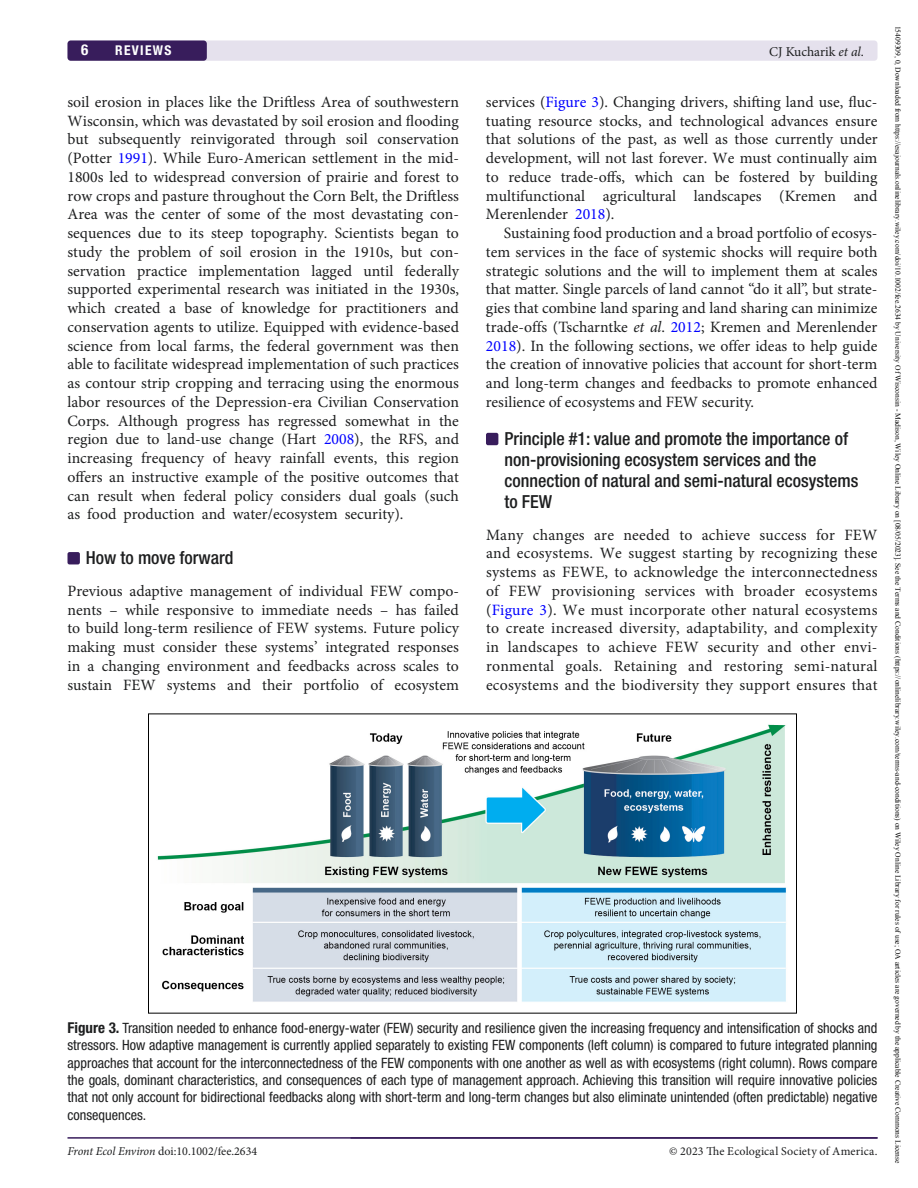
<style>
.page{position:relative;width:918px;height:1188px;background:#fff}
.page>*{position:absolute;margin:0;border:0;box-sizing:border-box;transform-origin:0 0}
.t1{font:500 condensed 18px/21px "Helvetica Neue LT Std";color:#1d1e1f}
.t2{font:15.75px/18.8px "Minion Pro";color:#1d1e1f;text-align:justify}
.t3{font:700 condensed 15px "Helvetica Neue LT Std";color:#fff}
.t4{font:condensed 14.25px/17.2px "Helvetica Neue LT Std";color:#1d1e1f;text-align:justify}
.t5{font:13.5px "Minion Pro Regular 3";color:#1d1e1f}
.t6{font:700 condensed 13.5px "Helvetica Neue LT Std";letter-spacing:.1em;color:#fff}
.t7{font:12px "Minion Pro";color:#1d1e1f}
.t8{font:12px "Minion Pro Regular 4";letter-spacing:.015em;color:#1d1e1f}
.t9{font:7.5px "Times New Roman";color:#000}
.s1{font-family:"Minion Pro It 2"}
.s2{color:#00f}
.s3{font-style:italic}
.s4{font-weight:700;font-size:15px}
</style>
<div class="page">
<hr style="left:68px;top:1137px;width:810px;height:2px;background:#381d5c">
<div style="left:67px;top:40px;width:811px;height:21px;background:#e5e1ed;border-radius:3px"></div>
<div style="left:67px;top:40px;width:140px;height:21px;background:#381d5c;border-radius:3px"></div>
<div style="left:67px;top:552px;width:13px;height:12px;background:#381d5c;border-radius:2px"></div>
<div style="left:486px;top:433px;width:12px;height:12px;background:#381d5c;border-radius:2px"></div>
<img style="left:157px;top:724px;width:629px;height:278px">
<p class="t3" style="left:81px;top:41px;width:9px">6</p>
<p class="t6" style="left:115px;top:42px;width:58px">REVIEWS</p>
<p class="t5" style="left:769px;top:42px;width:96px">CJ Kucharik <span class="s1">et al</span>.</p>
<p class="t2" style="left:67px;top:93px;width:393px">soil erosion in places like the Driftless Area of southwestern Wisconsin, which was devastated by soil erosion and flooding but subsequently reinvigorated through soil conservation (Potter <span class="s2">1991</span>). While Euro-American settlement in the mid-1800s led to widespread conversion of prairie and forest to row crops and pasture throughout the Corn Belt, the Driftless Area was the center of some of the most devastating con&shy;sequences due to its steep topography. Scientists began to study the problem of soil erosion in the 1910s, but con&shy;servation practice implementation lagged until federally supported experimental research was initiated in the 1930s, which created a base of knowledge for practitioners and conservation agents to utilize. Equipped with evidence-based science from local farms, the federal government was then able to facilitate widespread implementation of such practices as contour strip cropping and terracing using the enormous labor resources of the Depression-era Civilian Conservation Corps. Although progress has regressed somewhat in the region due to land-use change (Hart <span class="s2">2008</span>), the RFS, and increasing frequency of heavy rainfall events, this region offers an instructive example of the positive outcomes that can result when federal policy considers dual goals (such as food production and water/ecosystem security).</p>
<p class="t1" style="left:86px;top:547px;width:149px">How to move forward</p>
<p class="t2" style="left:67px;top:582px;width:393px">Previous adaptive management of individual FEW compo&shy;nents – while responsive to immediate needs – has failed to build long-term resilience of FEW systems. Future policy making must consider these systems’ integrated responses in a changing environment and feedbacks across scales to sustain FEW systems and their portfolio of ecosystem</p>
<p class="t2" style="left:486px;top:93px;width:393px">services (<span class="s2">Figure 3</span>). Changing drivers, shifting land use, fluc&shy;tuating resource stocks, and technological advances ensure that solutions of the past, as well as those currently under development, will not last forever. We must continually aim to reduce trade-offs, which can be fostered by building multifunctional agricultural landscapes (Kremen and Merenlender <span class="s2">2018</span>).</p>
<p class="t2" style="left:486px;top:224px;width:393px;text-indent:18px">Sustaining food production and a broad portfolio of ecosys&shy;tem services in the face of systemic shocks will require both strategic solutions and the will to implement them at scales that matter. Single parcels of land cannot “do it all”, but strate&shy;gies that combine land sparing and land sharing can minimize trade-offs (Tscharntke <span class="s3">et al</span>. <span class="s2">2012</span>; Kremen and Merenlender <span class="s2">2018</span>). In the following sections, we offer ideas to help guide the creation of innovative policies that account for short-term and long-term changes and feedbacks to promote enhanced resilience of ecosystems and FEW security.</p>
<p class="t1" style="left:504px;top:428px;width:356px">Principle #1: value and promote the importance of non-provisioning ecosystem services and the connection of natural and semi-natural ecosystems to FEW</p>
<p class="t2" style="left:486px;top:525px;width:393px">Many changes are needed to achieve success for FEW and ecosystems. We suggest starting by recognizing these systems as FEWE, to acknowledge the interconnectedness of FEW provisioning services with broader ecosystems (<span class="s2">Figure 3</span>). We must incorporate other natural ecosystems to create increased diversity, adaptability, and complexity in landscapes to achieve FEW security and other envi&shy;ronmental goals. Retaining and restoring semi-natural ecosystems and the biodiversity they support ensures that</p>
<p class="t4" style="left:67px;top:1019px;width:812px"><span class="s4">Figure 3.</span> Transition needed to enhance food-energy-water (FEW) security and resilience given the increasing frequency and intensification of shocks and stressors. How adaptive management is currently applied separately to existing FEW components (left column) is compared to future integrated planning approaches that account for the interconnectedness of the FEW components with one another as well as with ecosystems (right column). Rows compare the goals, dominant characteristics, and consequences of each type of management approach. Achieving this transition will require innovative policies that not only account for bidirectional feedbacks along with short-term and long-term changes but also eliminate unintended (often predictable) negative consequences.</p>
<p class="t7" style="left:68px;top:1144px;width:191px"><span class="s3">Front Ecol Environ</span> doi:10.1002/fee.2634</p>
<p class="t8" style="left:669px;top:1144px;width:210px">© 2023 The Ecological Society of America.</p>
<p class="t9" style="left:903px;top:26px;width:1139px;rotate:90deg">15409309, 0, Downloaded from https://esajournals.onlinelibrary.wiley.com/doi/10.1002/fee.2634 by University Of Wisconsin - Madison, Wiley Online Library on [08/05/2023]. See the Terms and Conditions (https://onlinelibrary.wiley.com/terms-and-conditions) on Wiley Online Library for rules of use; OA articles are governed by the applicable Creative Commons License</p>
</div>
